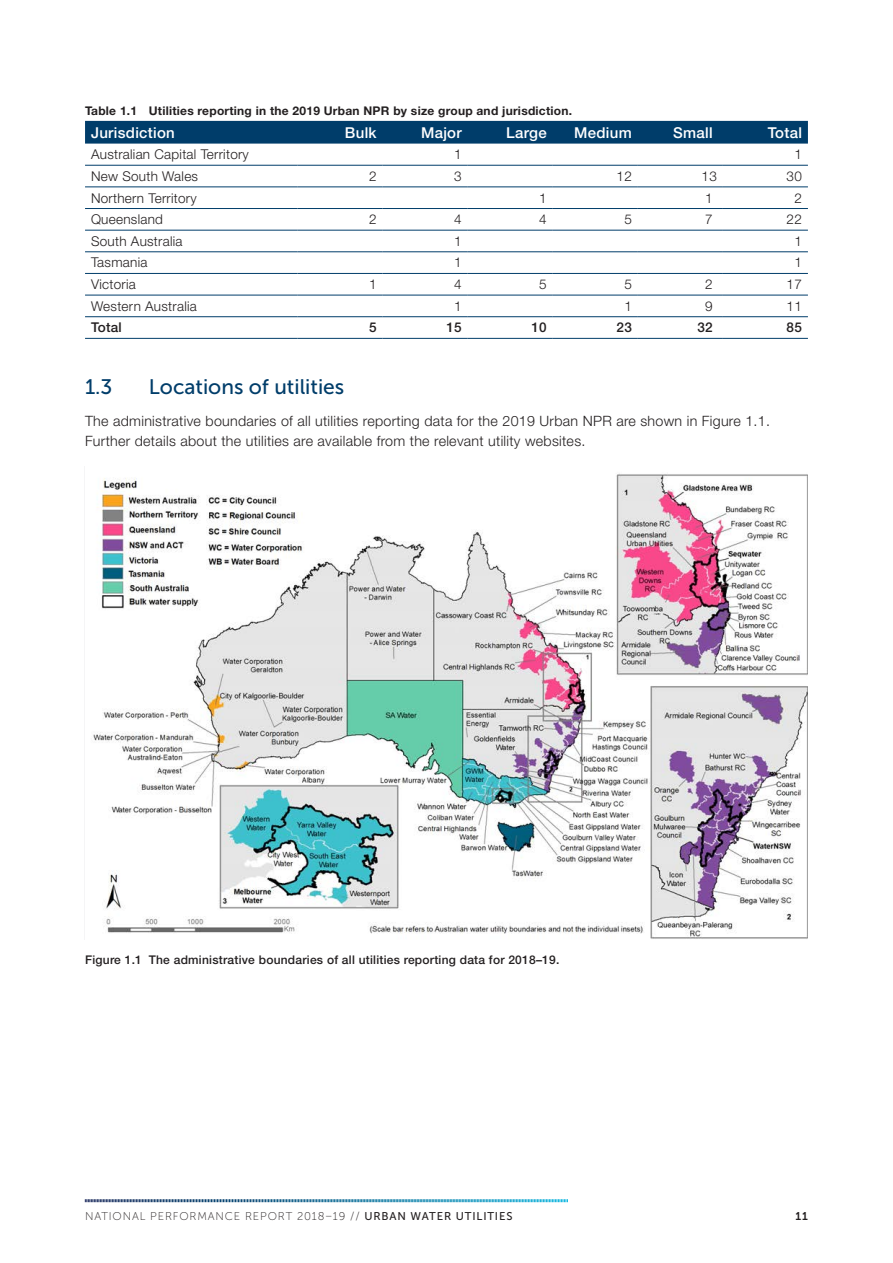
<style>
.page{position:relative;width:893px;height:1263px;background:#fff}
.page>*{position:absolute;margin:0;border:0;box-sizing:border-box;transform-origin:0 0}
.t1{font:21px "Museo Sans 500";color:#003d6a}
.t2{font:500 15px "Helvetica Neue LT Std";letter-spacing:.02em;color:#fff}
.t3{font:300 14.25px/19.5px "Helvetica Neue LT Std";letter-spacing:.02em;color:#231f20}
.t4{font:300 13.5px "Helvetica Neue LT Std";letter-spacing:.02em;color:#231f20}
.t5{font:500 13.5px "Helvetica Neue LT Std";letter-spacing:.02em;color:#231f20}
.t6{font:500 12px "Helvetica Neue LT Std";letter-spacing:.02em;color:#231f20}
.t7{font:700 12px "Helvetica Neue LT Std";letter-spacing:.02em;color:#231f20}
.t8{font:11.25px "Museo Sans 100";letter-spacing:.075em;color:#231f20}
.t9{font:11.25px "Museo Sans 700";color:#231f20}
.s1{font-family:"Museo Sans 500"}
</style>
<div class="page">
<svg style="left:85px;top:1199px;width:483px;height:4px;background:#82b1c7"></svg>
<div style="left:85px;top:121px;width:723px;height:23px;background:#003d6a"></div>
<hr style="left:85px;top:165px;width:213px;height:1px;background:#003d6a">
<hr style="left:298px;top:165px;width:85px;height:1px;background:#003d6a">
<hr style="left:383px;top:165px;width:85px;height:1px;background:#003d6a">
<hr style="left:468px;top:165px;width:85px;height:1px;background:#003d6a">
<hr style="left:553px;top:165px;width:85px;height:1px;background:#003d6a">
<hr style="left:638px;top:165px;width:85px;height:1px;background:#003d6a">
<hr style="left:723px;top:165px;width:85px;height:1px;background:#003d6a">
<hr style="left:85px;top:187px;width:213px;height:1px;background:#003d6a">
<hr style="left:298px;top:187px;width:85px;height:1px;background:#003d6a">
<hr style="left:383px;top:187px;width:85px;height:1px;background:#003d6a">
<hr style="left:468px;top:187px;width:85px;height:1px;background:#003d6a">
<hr style="left:553px;top:187px;width:85px;height:1px;background:#003d6a">
<hr style="left:638px;top:187px;width:85px;height:1px;background:#003d6a">
<hr style="left:723px;top:187px;width:85px;height:1px;background:#003d6a">
<hr style="left:85px;top:208px;width:213px;height:1px;background:#003d6a">
<hr style="left:298px;top:208px;width:85px;height:1px;background:#003d6a">
<hr style="left:383px;top:208px;width:85px;height:1px;background:#003d6a">
<hr style="left:468px;top:208px;width:85px;height:1px;background:#003d6a">
<hr style="left:553px;top:208px;width:85px;height:1px;background:#003d6a">
<hr style="left:638px;top:208px;width:85px;height:1px;background:#003d6a">
<hr style="left:723px;top:208px;width:85px;height:1px;background:#003d6a">
<hr style="left:85px;top:230px;width:213px;height:1px;background:#003d6a">
<hr style="left:298px;top:230px;width:85px;height:1px;background:#003d6a">
<hr style="left:383px;top:230px;width:85px;height:1px;background:#003d6a">
<hr style="left:468px;top:230px;width:85px;height:1px;background:#003d6a">
<hr style="left:553px;top:230px;width:85px;height:1px;background:#003d6a">
<hr style="left:638px;top:230px;width:85px;height:1px;background:#003d6a">
<hr style="left:723px;top:230px;width:85px;height:1px;background:#003d6a">
<hr style="left:85px;top:252px;width:213px;height:1px;background:#003d6a">
<hr style="left:298px;top:252px;width:85px;height:1px;background:#003d6a">
<hr style="left:383px;top:252px;width:85px;height:1px;background:#003d6a">
<hr style="left:468px;top:252px;width:85px;height:1px;background:#003d6a">
<hr style="left:553px;top:252px;width:85px;height:1px;background:#003d6a">
<hr style="left:638px;top:252px;width:85px;height:1px;background:#003d6a">
<hr style="left:723px;top:252px;width:85px;height:1px;background:#003d6a">
<hr style="left:85px;top:273px;width:213px;height:1px;background:#003d6a">
<hr style="left:298px;top:273px;width:85px;height:1px;background:#003d6a">
<hr style="left:383px;top:273px;width:85px;height:1px;background:#003d6a">
<hr style="left:468px;top:273px;width:85px;height:1px;background:#003d6a">
<hr style="left:553px;top:273px;width:85px;height:1px;background:#003d6a">
<hr style="left:638px;top:273px;width:85px;height:1px;background:#003d6a">
<hr style="left:723px;top:273px;width:85px;height:1px;background:#003d6a">
<hr style="left:85px;top:295px;width:213px;height:1px;background:#003d6a">
<hr style="left:298px;top:295px;width:85px;height:1px;background:#003d6a">
<hr style="left:383px;top:295px;width:85px;height:1px;background:#003d6a">
<hr style="left:468px;top:295px;width:85px;height:1px;background:#003d6a">
<hr style="left:553px;top:295px;width:85px;height:1px;background:#003d6a">
<hr style="left:638px;top:295px;width:85px;height:1px;background:#003d6a">
<hr style="left:723px;top:295px;width:85px;height:1px;background:#003d6a">
<hr style="left:85px;top:316px;width:213px;height:1px;background:#003d6a">
<hr style="left:85px;top:338px;width:213px;height:1px;background:#003d6a">
<hr style="left:298px;top:316px;width:85px;height:1px;background:#003d6a">
<hr style="left:298px;top:338px;width:85px;height:1px;background:#003d6a">
<hr style="left:383px;top:316px;width:85px;height:1px;background:#003d6a">
<hr style="left:383px;top:338px;width:85px;height:1px;background:#003d6a">
<hr style="left:468px;top:316px;width:85px;height:1px;background:#003d6a">
<hr style="left:468px;top:338px;width:85px;height:1px;background:#003d6a">
<hr style="left:553px;top:316px;width:85px;height:1px;background:#003d6a">
<hr style="left:553px;top:338px;width:85px;height:1px;background:#003d6a">
<hr style="left:638px;top:316px;width:85px;height:1px;background:#003d6a">
<hr style="left:638px;top:338px;width:85px;height:1px;background:#003d6a">
<hr style="left:723px;top:316px;width:85px;height:1px;background:#003d6a">
<hr style="left:723px;top:338px;width:85px;height:1px;background:#003d6a">
<img style="left:93px;top:473px;width:715px;height:466px">
<p class="t7" style="left:85px;top:103px;width:489px">Table 1.1 Utilities reporting in the 2019 Urban NPR by size group and jurisdiction.</p>
<p class="t2" style="left:91px;top:123px;width:85px">Jurisdiction</p>
<p class="t2" style="left:345px;top:123px;width:33px">Bulk</p>
<p class="t2" style="left:421px;top:123px;width:42px">Major</p>
<p class="t2" style="left:506px;top:123px;width:42px">Large</p>
<p class="t2" style="left:574px;top:123px;width:59px">Medium</p>
<p class="t2" style="left:673px;top:123px;width:41px">Small</p>
<p class="t2" style="left:768px;top:123px;width:36px">Total</p>
<p class="t4" style="left:91px;top:146px;width:159px">Australian Capital Territory</p>
<p class="t4" style="left:454px;top:146px;width:9px">1</p>
<p class="t4" style="left:794px;top:146px;width:9px">1</p>
<p class="t4" style="left:91px;top:168px;width:109px">New South Wales</p>
<p class="t4" style="left:369px;top:168px;width:9px">2</p>
<p class="t4" style="left:454px;top:168px;width:9px">3</p>
<p class="t4" style="left:617px;top:168px;width:17px">12</p>
<p class="t4" style="left:702px;top:168px;width:17px">13</p>
<p class="t4" style="left:787px;top:168px;width:17px">30</p>
<p class="t4" style="left:91px;top:189px;width:107px">Northern Territory</p>
<p class="t4" style="left:539px;top:189px;width:9px">1</p>
<p class="t4" style="left:705px;top:189px;width:9px">1</p>
<p class="t4" style="left:794px;top:189px;width:9px">2</p>
<p class="t4" style="left:91px;top:211px;width:73px">Queensland</p>
<p class="t4" style="left:369px;top:211px;width:9px">2</p>
<p class="t4" style="left:454px;top:211px;width:9px">4</p>
<p class="t4" style="left:539px;top:211px;width:9px">4</p>
<p class="t4" style="left:624px;top:211px;width:9px">5</p>
<p class="t4" style="left:705px;top:211px;width:9px">7</p>
<p class="t4" style="left:787px;top:211px;width:17px">22</p>
<p class="t4" style="left:91px;top:233px;width:93px">South Australia</p>
<p class="t4" style="left:454px;top:233px;width:9px">1</p>
<p class="t4" style="left:794px;top:233px;width:9px">1</p>
<p class="t4" style="left:91px;top:254px;width:58px">Tasmania</p>
<p class="t4" style="left:454px;top:254px;width:9px">1</p>
<p class="t4" style="left:794px;top:254px;width:9px">1</p>
<p class="t4" style="left:91px;top:276px;width:46px">Victoria</p>
<p class="t4" style="left:369px;top:276px;width:9px">1</p>
<p class="t4" style="left:454px;top:276px;width:9px">4</p>
<p class="t4" style="left:539px;top:276px;width:9px">5</p>
<p class="t4" style="left:624px;top:276px;width:9px">5</p>
<p class="t4" style="left:705px;top:276px;width:9px">2</p>
<p class="t4" style="left:787px;top:276px;width:17px">17</p>
<p class="t4" style="left:91px;top:298px;width:107px">Western Australia</p>
<p class="t4" style="left:454px;top:298px;width:9px">1</p>
<p class="t4" style="left:624px;top:298px;width:9px">1</p>
<p class="t4" style="left:705px;top:298px;width:9px">9</p>
<p class="t4" style="left:787px;top:298px;width:17px">11</p>
<p class="t5" style="left:91px;top:319px;width:32px">Total</p>
<p class="t5" style="left:369px;top:319px;width:9px">5</p>
<p class="t5" style="left:446px;top:319px;width:17px">15</p>
<p class="t5" style="left:531px;top:319px;width:17px">10</p>
<p class="t5" style="left:616px;top:319px;width:17px">23</p>
<p class="t5" style="left:697px;top:319px;width:17px">32</p>
<p class="t5" style="left:787px;top:319px;width:17px">85</p>
<h1 class="t1" style="left:85px;top:375px;width:29px">1.3</h1>
<h1 class="t1" style="left:149px;top:375px;width:197px">Locations of utilities</h1>
<p class="t3" style="left:85px;top:411px;width:686px">The administrative boundaries of all utilities reporting data for the 2019 Urban NPR are shown in Figure 1.1.<br>Further details about the utilities are available from the relevant utility websites.</p>
<p class="t6" style="left:85px;top:953px;width:476px">Figure 1.1 The administrative boundaries of all utilities reporting data for 2018–19.</p>
<p class="t8" style="left:85px;top:1210px;width:429px">NATIONAL PERFORMANCE REPORT 2018–19 // <span class="s1">URBAN WATER UTILITIES</span></p>
<p class="t9" style="left:796px;top:1210px;width:14px">11</p>
</div>
